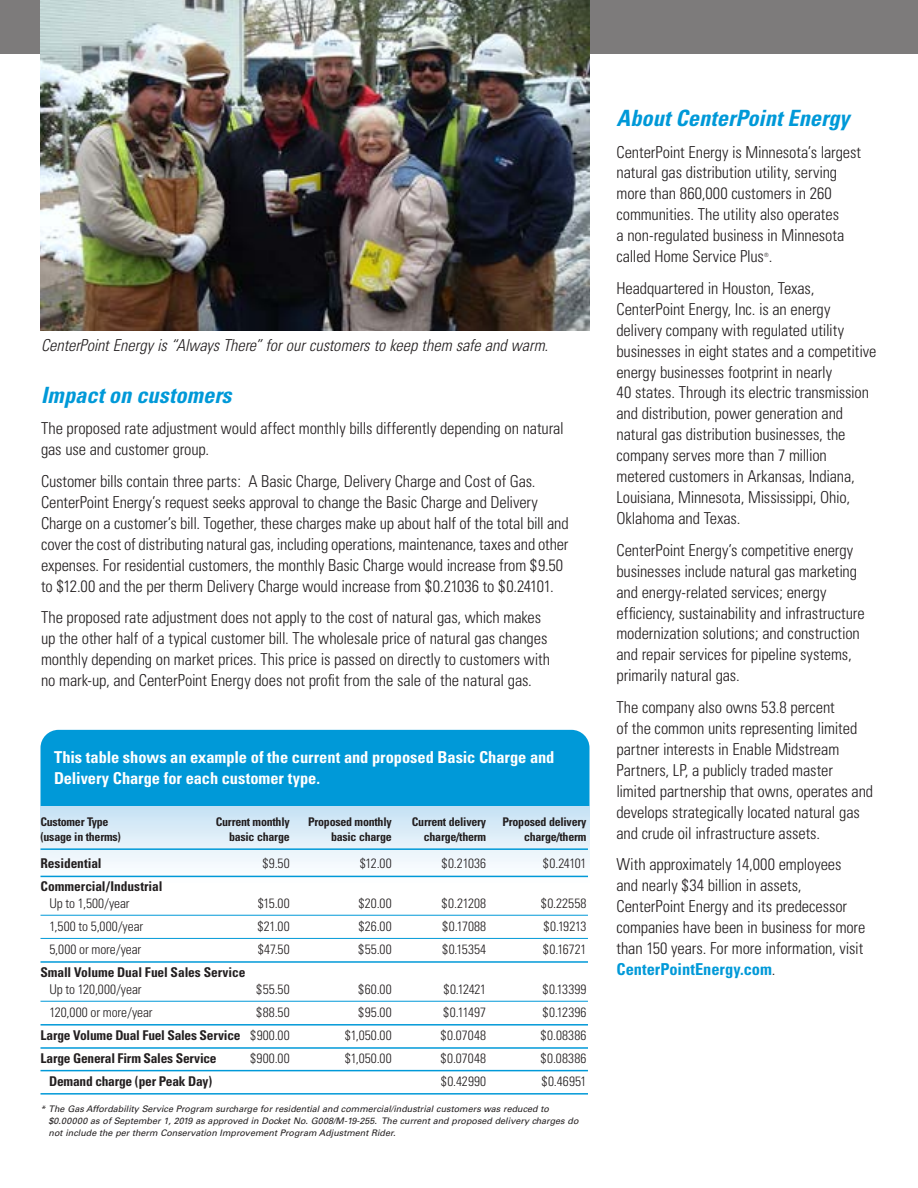
<style>
.page{position:relative;width:918px;height:1188px;background:#fff}
.page>*{position:absolute;margin:0;border:0;box-sizing:border-box;transform-origin:0 0}
.t1{font:italic 700 condensed 22.35px "Univers";color:#0099d8}
.t2{font:300 condensed 16.5px/20.9px "Univers";letter-spacing:-.01em;color:#231f20}
.t3{font:700 condensed 16.5px/21px "Univers";letter-spacing:-.005em;color:#fff}
.t4{font:italic 300 condensed 16.5px "Univers";color:#231f20}
.t5{font:300 condensed 13.5px "Univers";letter-spacing:.005em;color:#231f20}
.t6{font:700 condensed 13.5px "Univers";letter-spacing:-.015em;color:#231f20}
.t7{font:700 condensed 12px "Univers";letter-spacing:-.02em;color:#231f20}
.t8{font:italic 9px/12px "Univers";color:#231f20}
.t9{font:300 condensed 5.7px "Univers";color:#231f20}
.s1{font-weight:300}
.s2{font-weight:700;color:#0099d8}
</style>
<div class="page">
<div style="left:40px;top:730px;width:550px;height:111px;background:#0099d8;border-radius:18px"></div>
<svg style="left:40px;top:807px;width:549px;height:71px"></svg>
<div style="left:0;top:0;width:918px;height:54px;background:#7d7b7b"></div>
<hr style="left:40px;top:848px;width:548px;height:2px;background:#0099d8">
<hr style="left:40px;top:876px;width:548px;height:1px;background:#0099d8">
<hr style="left:40px;top:915px;width:548px;height:1px;background:#0099d8">
<hr style="left:40px;top:938px;width:548px;height:1px;background:#0099d8">
<hr style="left:40px;top:961px;width:548px;height:2px;background:#0099d8">
<hr style="left:40px;top:1001px;width:548px;height:1px;background:#0099d8">
<hr style="left:40px;top:1024px;width:548px;height:2px;background:#0099d8">
<hr style="left:40px;top:1047px;width:548px;height:2px;background:#0099d8">
<hr style="left:40px;top:1070px;width:548px;height:1px;background:#0099d8">
<hr style="left:40px;top:1093px;width:548px;height:2px;background:#0099d8">
<img style="left:40px;top:0;width:550px;height:331px">
<p class="t4" style="left:41px;top:335px;width:509px">CenterPoint Energy is “Always There” for our customers to keep them safe and warm.</p>
<h1 class="t1" style="left:41px;top:381px;width:192px">Impact on customers</h1>
<p class="t2" style="left:41px;top:418px;width:524px">The proposed rate adjustment would affect monthly bills differently depending on natural gas use and customer group.</p>
<p class="t2" style="left:41px;top:471px;width:529px">Customer bills contain three parts: A Basic Charge, Delivery Charge and Cost of Gas.<br>CenterPoint Energy’s request seeks approval to change the Basic Charge and Delivery Charge on a customer’s bill. Together, these charges make up about half of the total bill and cover the cost of distributing natural gas, including operations, maintenance, taxes and other expenses. For residential customers, the monthly Basic Charge would increase from $9.50 to $12.00 and the per therm Delivery Charge would increase from $0.21036 to $0.24101.</p>
<p class="t2" style="left:41px;top:607px;width:511px">The proposed rate adjustment does not apply to the cost of natural gas, which makes up the other half of a typical customer bill. The wholesale price of natural gas changes monthly depending on market prices. This price is passed on directly to customers with no mark-up, and CenterPoint Energy does not profit from the sale of the natural gas.</p>
<p class="t3" style="left:54px;top:747px;width:502px">This table shows an example of the current and proposed Basic Charge and<br>Delivery Charge for each customer type.</p>
<p class="t7" style="left:40px;top:815px;width:70px">Customer Type</p>
<p class="t7" style="left:216px;top:815px;width:75px">Current monthly</p>
<p class="t7" style="left:308px;top:815px;width:85px">Proposed monthly</p>
<p class="t7" style="left:412px;top:815px;width:76px">Current delivery</p>
<p class="t7" style="left:502px;top:815px;width:86px">Proposed delivery</p>
<p class="t7" style="left:40px;top:830px;width:82px">(usage in therms)</p>
<p class="t7" style="left:229px;top:830px;width:62px">basic charge</p>
<p class="t7" style="left:331px;top:830px;width:62px">basic charge</p>
<p class="t7" style="left:424px;top:830px;width:64px">charge/therm</p>
<p class="t7" style="left:524px;top:830px;width:64px">charge/therm</p>
<p class="t6" style="left:40px;top:855px;width:63px">Residential</p>
<p class="t5" style="left:262px;top:856px;width:29px">$9.50</p>
<p class="t5" style="left:360px;top:856px;width:34px">$12.00</p>
<p class="t5" style="left:441px;top:856px;width:46px">$0.21036</p>
<p class="t5" style="left:543px;top:856px;width:45px">$0.24101</p>
<p class="t6" style="left:40px;top:878px;width:123px">Commercial/Industrial</p>
<p class="t5" style="left:50px;top:895px;width:82px">Up to 1,500/year</p>
<p class="t5" style="left:258px;top:895px;width:34px">$15.00</p>
<p class="t5" style="left:359px;top:895px;width:35px">$20.00</p>
<p class="t5" style="left:442px;top:895px;width:46px">$0.21208</p>
<p class="t5" style="left:541px;top:895px;width:47px">$0.22558</p>
<p class="t5" style="left:50px;top:918px;width:95px">1,500 to 5,000/year</p>
<p class="t5" style="left:257px;top:918px;width:34px">$21.00</p>
<p class="t5" style="left:359px;top:918px;width:35px">$26.00</p>
<p class="t5" style="left:442px;top:918px;width:45px">$0.17088</p>
<p class="t5" style="left:544px;top:918px;width:44px">$0.19213</p>
<p class="t5" style="left:50px;top:941px;width:93px">5,000 or more/year</p>
<p class="t5" style="left:258px;top:941px;width:33px">$47.50</p>
<p class="t5" style="left:358px;top:941px;width:35px">$55.00</p>
<p class="t5" style="left:442px;top:941px;width:46px">$0.15354</p>
<p class="t5" style="left:543px;top:941px;width:45px">$0.16721</p>
<p class="t6" style="left:40px;top:964px;width:206px">Small Volume Dual Fuel Sales Service</p>
<p class="t5" style="left:50px;top:981px;width:94px">Up to 120,000/year</p>
<p class="t5" style="left:256px;top:981px;width:35px">$55.50</p>
<p class="t5" style="left:358px;top:981px;width:35px">$60.00</p>
<p class="t5" style="left:443px;top:981px;width:44px">$0.12421</p>
<p class="t5" style="left:542px;top:981px;width:46px">$0.13399</p>
<p class="t5" style="left:50px;top:1004px;width:105px">120,000 or more/year</p>
<p class="t5" style="left:256px;top:1004px;width:35px">$88.50</p>
<p class="t5" style="left:358px;top:1004px;width:35px">$95.00</p>
<p class="t5" style="left:443px;top:1004px;width:44px">$0.11497</p>
<p class="t5" style="left:543px;top:1004px;width:46px">$0.12396</p>
<p class="t6" style="left:41px;top:1027px;width:251px">Large Volume Dual Fuel Sales Service <span class="s1">$900.00</span></p>
<p class="t5" style="left:345px;top:1027px;width:48px">$1,050.00</p>
<p class="t5" style="left:441px;top:1027px;width:47px">$0.07048</p>
<p class="t5" style="left:541px;top:1027px;width:47px">$0.08386</p>
<p class="t6" style="left:40px;top:1050px;width:178px">Large General Firm Sales Service</p>
<p class="t5" style="left:250px;top:1050px;width:41px">$900.00</p>
<p class="t5" style="left:345px;top:1050px;width:48px">$1,050.00</p>
<p class="t5" style="left:441px;top:1050px;width:47px">$0.07048</p>
<p class="t5" style="left:541px;top:1050px;width:47px">$0.08386</p>
<p class="t6" style="left:49px;top:1073px;width:165px">Demand charge (per Peak Day)</p>
<p class="t5" style="left:441px;top:1073px;width:47px">$0.42990</p>
<p class="t5" style="left:541px;top:1073px;width:47px">$0.46951</p>
<p class="t8" style="left:49px;top:1103px;width:531px;text-indent:-8px">* The Gas Affordability Service Program surcharge for residential and commercial/industrial customers was reduced to $0.00000 as of September 1, 2019 as approved in Docket No. G008/M-19-255. The current and proposed delivery charges do not include the per therm Conservation Improvement Program Adjustment Rider.</p>
<h1 class="t1" style="left:616px;top:104px;width:234px">About CenterPoint Energy</h1>
<p class="t2" style="left:616px;top:141px;width:246px">CenterPoint Energy is Minnesota’s largest natural gas distribution utility, serving more than 860,000 customers in 260 communities. The utility also operates<br>a non-regulated business in Minnesota called Home Service Plus .</p>
<p class="t9" style="left:764px;top:251px;width:6px">®</p>
<p class="t2" style="left:616px;top:278px;width:262px">Headquartered in Houston, Texas, CenterPoint Energy, Inc. is an energy delivery company with regulated utility businesses in eight states and a competitive energy businesses footprint in nearly<br>40 states. Through its electric transmission and distribution, power generation and natural gas distribution businesses, the company serves more than 7 million metered customers in Arkansas, Indiana, Louisiana, Minnesota, Mississippi, Ohio, Oklahoma and Texas.</p>
<p class="t2" style="left:616px;top:539px;width:250px">CenterPoint Energy’s competitive energy businesses include natural gas marketing and energy-related services; energy efficiency, sustainability and infrastructure modernization solutions; and construction and repair services for pipeline systems, primarily natural gas.</p>
<p class="t2" style="left:616px;top:697px;width:258px">The company also owns 53.8 percent<br>of the common units representing limited partner interests in Enable Midstream Partners, LP, a publicly traded master limited partnership that owns, operates and develops strategically located natural gas and crude oil infrastructure assets.</p>
<p class="t2" style="left:616px;top:854px;width:251px">With approximately 14,000 employees and nearly $34 billion in assets, CenterPoint Energy and its predecessor companies have been in business for more than 150 years. For more information, visit <span class="s2">CenterPointEnergy.com</span>.</p>
</div>
